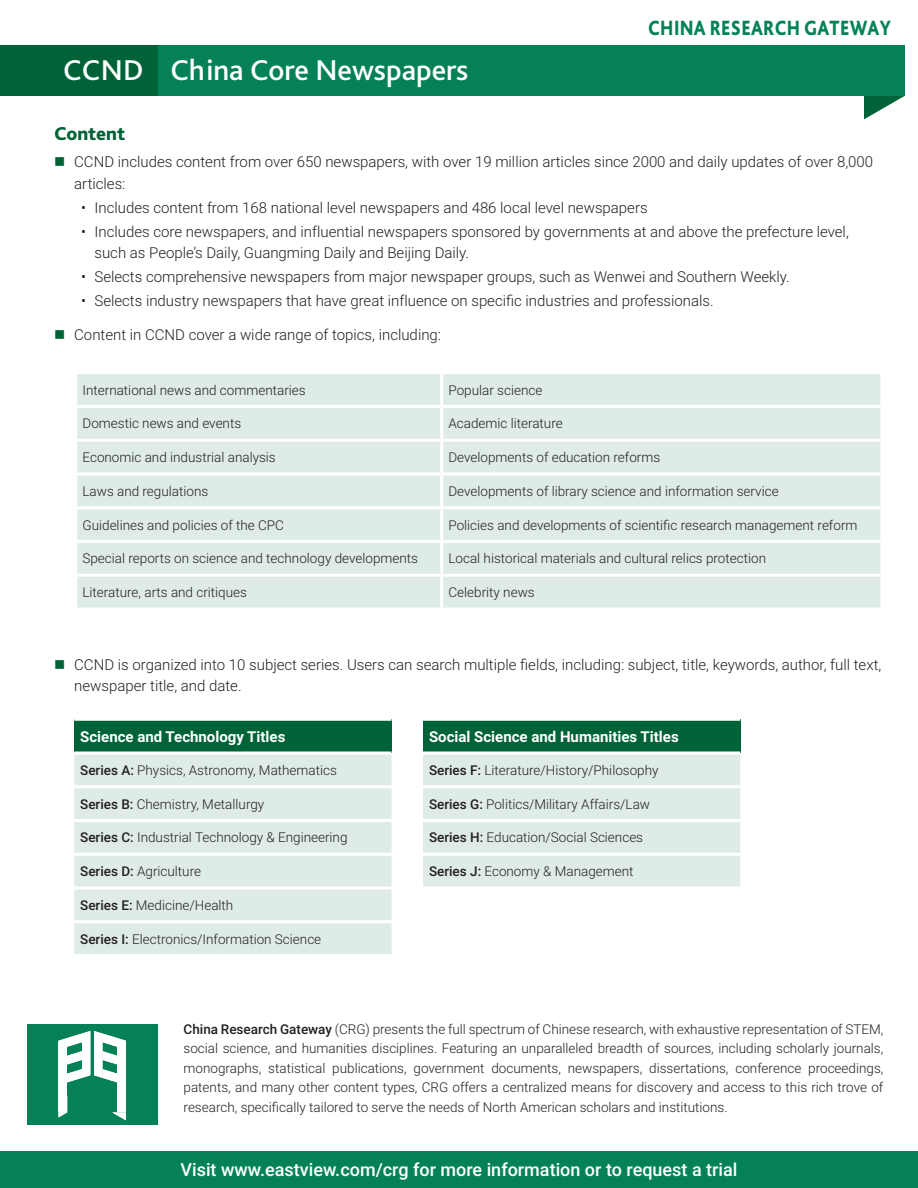
<style>
.page{position:relative;width:918px;height:1188px;background:#fff}
.page>*{position:absolute;margin:0;border:0;box-sizing:border-box;transform-origin:0 0}
.t1{font:500 30px "Bliss Pro";color:#fff}
.t2{font:800 21.6px "Bliss Pro";letter-spacing:.015em;color:#058255;scale:.83 1}
.t3{font:800 19.5px "Bliss Pro";color:#006338}
.t4{font:500 18px "Roboto";color:#fff}
.t5{font:300 15px/21px "Roboto";color:#231f20}
.t6{font:700 15px "Roboto";color:#fff}
.t7{font:300 13.5px/19.5px "Roboto";color:#231f20;text-align:justify}
.s1{font-weight:500}
</style>
<div class="page">
<div style="left:0;top:1151px;width:918px;height:37px;background:#058255"></div>
<div style="left:27px;top:1024px;width:130px;height:101px;background:#058255"></div>
<div style="left:117px;top:1042px;width:9px;height:70px;background:#fff"></div>
<div style="left:58px;top:1042px;width:9px;height:69px;background:#fff"></div>
<svg style="left:58px;top:1111px;width:9px;height:6px"></svg>
<svg style="left:58px;top:1031px;width:68px;height:52px"></svg>
<svg style="left:112px;top:1112px;width:14px;height:8px"></svg>
<svg style="left:864px;top:96px;width:40px;height:23px"></svg>
<div style="left:0;top:46px;width:905px;height:50px;background:#058255"></div>
<div style="left:0;top:46px;width:157px;height:50px;background:#006338"></div>
<div style="left:423px;top:719px;width:317px;height:34px;background:#006338"></div>
<div style="left:423px;top:754px;width:317px;height:132px;background:#deece5"></div>
<hr style="left:423px;top:785px;width:317px;height:3px;background:#fff">
<hr style="left:423px;top:819px;width:317px;height:3px;background:#fff">
<hr style="left:423px;top:853px;width:317px;height:3px;background:#fff">
<svg style="left:423px;top:886px;width:317px;height:1px"></svg>
<hr style="left:423px;top:718px;width:317px;height:3px;background:#fff">
<hr style="left:423px;top:752px;width:317px;height:2px;background:#fff">
<div style="left:74px;top:719px;width:318px;height:34px;background:#006338"></div>
<div style="left:74px;top:754px;width:318px;height:200px;background:#deece5"></div>
<hr style="left:74px;top:785px;width:318px;height:3px;background:#fff">
<hr style="left:74px;top:819px;width:318px;height:3px;background:#fff">
<hr style="left:74px;top:853px;width:318px;height:3px;background:#fff">
<hr style="left:74px;top:886px;width:318px;height:4px;background:#f4f8f6">
<hr style="left:74px;top:920px;width:318px;height:3px;background:#fff">
<hr style="left:74px;top:718px;width:318px;height:3px;background:#fff">
<hr style="left:74px;top:752px;width:318px;height:2px;background:#fff">
<div style="left:77px;top:374px;width:803px;height:233px;background:#deece5"></div>
<hr style="left:440px;top:374px;width:3px;height:31px;background:#fff">
<hr style="left:74px;top:405px;width:368px;height:3px;background:#fff">
<hr style="left:442px;top:405px;width:441px;height:3px;background:#fff">
<hr style="left:440px;top:408px;width:3px;height:31px;background:#fff">
<hr style="left:74px;top:439px;width:368px;height:3px;background:#fff">
<hr style="left:442px;top:439px;width:441px;height:3px;background:#fff">
<hr style="left:440px;top:442px;width:3px;height:30px;background:#fff">
<hr style="left:74px;top:472px;width:368px;height:3px;background:#fff">
<hr style="left:442px;top:472px;width:441px;height:3px;background:#fff">
<hr style="left:440px;top:475px;width:3px;height:31px;background:#fff">
<hr style="left:74px;top:506px;width:368px;height:3px;background:#fff">
<hr style="left:442px;top:506px;width:441px;height:3px;background:#fff">
<hr style="left:440px;top:509px;width:3px;height:31px;background:#fff">
<hr style="left:74px;top:540px;width:368px;height:3px;background:#fff">
<hr style="left:442px;top:540px;width:441px;height:3px;background:#fff">
<hr style="left:440px;top:543px;width:3px;height:31px;background:#fff">
<hr style="left:74px;top:574px;width:368px;height:3px;background:#fff">
<hr style="left:442px;top:574px;width:441px;height:3px;background:#fff">
<hr style="left:440px;top:577px;width:3px;height:30px;background:#fff">
<p class="t1" style="left:63px;top:51px;width:82px">CCND</p>
<p class="t1" style="left:171px;top:51px;width:299px">China Core Newspapers</p>
<p class="t2" style="left:648px;top:14px;width:294px">CHINA RESEARCH GATEWAY</p>
<p class="t3" style="left:54px;top:122px;width:73px">Content</p>
<p class="t5" style="left:74px;top:150px;width:800px;line-height:21.6px">CCND includes content from over 650 newspapers, with over 19 million articles since 2000 and daily updates of over 8,000 articles:</p>
<p class="t5" style="left:81px;top:196px;width:568px">• Includes content from 168 national level newspapers and 486 local level newspapers</p>
<p class="t5" style="left:94px;top:220px;width:756px;text-indent:-14px">• Includes core newspapers, and influential newspapers sponsored by governments at and above the prefecture level, such as People’s Daily, Guangming Daily and Beijing Daily.</p>
<p class="t5" style="left:81px;top:265px;width:710px">• Selects comprehensive newspapers from major newspaper groups, such as Wenwei and Southern Weekly.</p>
<p class="t5" style="left:81px;top:289px;width:634px">• Selects industry newspapers that have great influence on specific industries and professionals.</p>
<p class="t5" style="left:74px;top:324px;width:368px">Content in CCND cover a wide range of topics, including:</p>
<p class="t7" style="left:82px;top:380px;width:225px">International news and commentaries</p>
<p class="t7" style="left:448px;top:380px;width:95px">Popular science</p>
<p class="t7" style="left:82px;top:413px;width:160px">Domestic news and events</p>
<p class="t7" style="left:448px;top:413px;width:116px">Academic literature</p>
<p class="t7" style="left:82px;top:447px;width:195px">Economic and industrial analysis</p>
<p class="t7" style="left:448px;top:447px;width:213px">Developments of education reforms</p>
<p class="t7" style="left:82px;top:481px;width:127px">Laws and regulations</p>
<p class="t7" style="left:448px;top:481px;width:332px">Developments of library science and information service</p>
<p class="t7" style="left:82px;top:515px;width:203px">Guidelines and policies of the CPC</p>
<p class="t7" style="left:448px;top:515px;width:411px">Policies and developments of scientific research management reform</p>
<p class="t7" style="left:82px;top:548px;width:337px">Special reports on science and technology developments</p>
<p class="t7" style="left:448px;top:548px;width:319px">Local historical materials and cultural relics protection</p>
<p class="t7" style="left:82px;top:582px;width:166px">Literature, arts and critiques</p>
<p class="t7" style="left:448px;top:582px;width:88px">Celebrity news</p>
<p class="t5" style="left:74px;top:654px;width:809px">CCND is organized into 10 subject series. Users can search multiple fields, including: subject, title, keywords, author, full text, newspaper title, and date.</p>
<p class="t6" style="left:80px;top:726px;width:207px">Science and Technology Titles</p>
<p class="t7" style="left:80px;top:760px;width:258px"><span class="s1">Series A:</span> Physics, Astronomy, Mathematics</p>
<p class="t7" style="left:80px;top:794px;width:186px"><span class="s1">Series B:</span> Chemistry, Metallurgy</p>
<p class="t7" style="left:80px;top:827px;width:269px"><span class="s1">Series C:</span> Industrial Technology &amp; Engineering</p>
<p class="t7" style="left:80px;top:861px;width:122px"><span class="s1">Series D:</span> Agriculture</p>
<p class="t7" style="left:80px;top:895px;width:155px"><span class="s1">Series E:</span> Medicine/Health</p>
<p class="t7" style="left:80px;top:929px;width:243px"><span class="s1">Series I:</span> Electronics/Information Science</p>
<p class="t6" style="left:429px;top:726px;width:251px">Social Science and Humanities Titles</p>
<p class="t7" style="left:429px;top:760px;width:231px"><span class="s1">Series F:</span> Literature/History/Philosophy</p>
<p class="t7" style="left:429px;top:794px;width:223px"><span class="s1">Series G:</span> Politics/Military Affairs/Law</p>
<p class="t7" style="left:429px;top:827px;width:216px"><span class="s1">Series H:</span> Education/Social Sciences</p>
<p class="t7" style="left:429px;top:861px;width:206px"><span class="s1">Series J:</span> Economy &amp; Management</p>
<p class="t7" style="left:184px;top:1019px;width:701px"><span class="s1">China Research Gateway</span> (CRG) presents the full spectrum of Chinese research, with exhaustive representation of STEM, social science, and humanities disciplines. Featuring an unparalleled breadth of sources, including scholarly journals, monographs, statistical publications, government documents, newspapers, dissertations, conference proceedings, patents, and many other content types, CRG offers a centralized means for discovery and access to this rich trove of research, specifically tailored to serve the needs of North American scholars and institutions.</p>
<p class="t4" style="left:181px;top:1157px;width:558px">Visit www.eastview.com/crg for more information or to request a trial</p>
</div>
